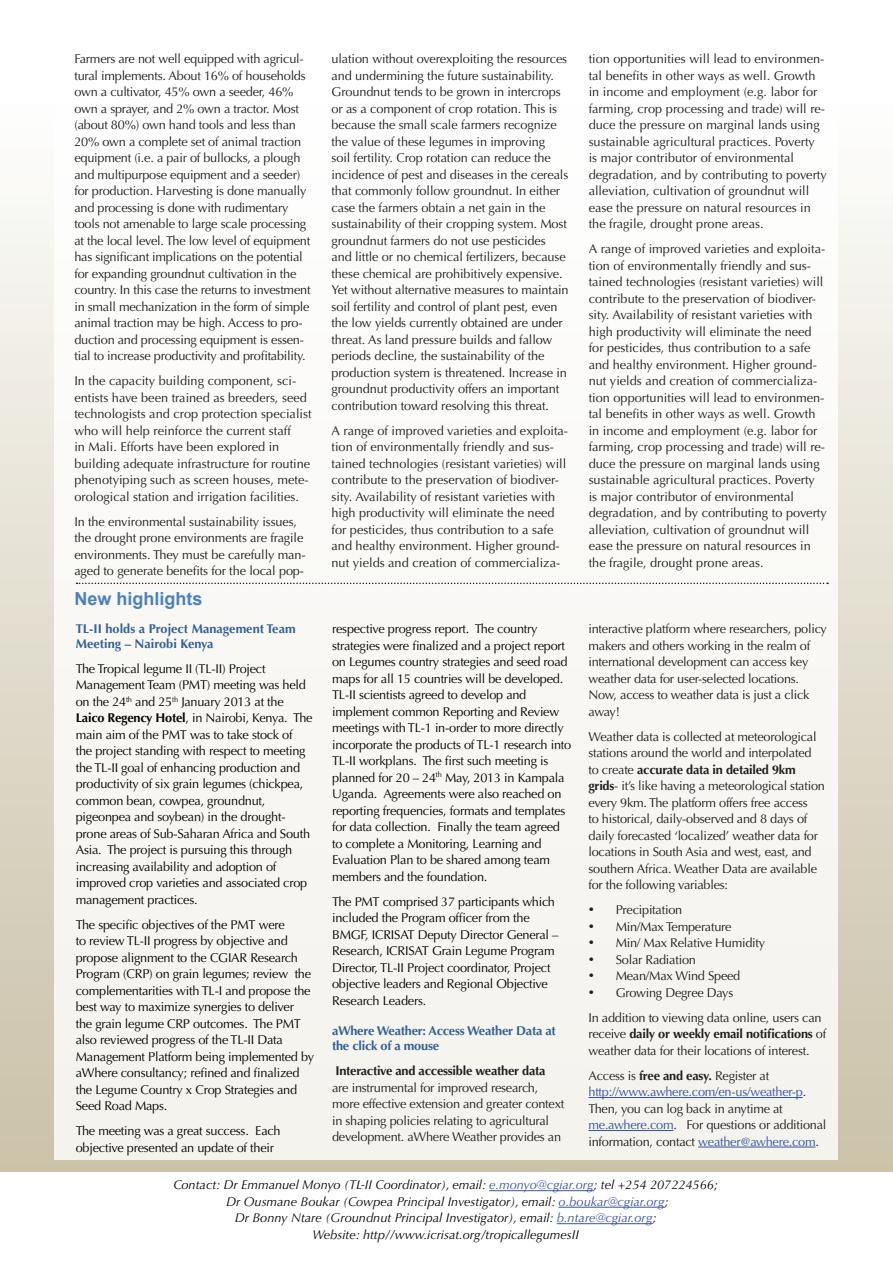
<style>
.page{position:relative;width:893px;height:1263px;background:#fff}
.page>*{position:absolute;margin:0;border:0;box-sizing:border-box;transform-origin:0 0}
.t1{font:700 18px "Arial";color:#4a81bf}
.t2{font:12.75px/16.5px "Optima LT Std";letter-spacing:-.01em;color:#231f20}
.t3{font:12.75px/16.5px "Optima LT Std";letter-spacing:-.02em;color:#040503}
.t4{font:italic 12.75px/16.5px "Optima LT Std";color:#040503;text-align:center}
.t5{font:700 12.75px/14.7px "Optima LT Std";color:#346093}
.t6{font:700 12.75px/14.7px "Optima LT Std";letter-spacing:-.02em;color:#346093}
.t7{font:700 12.75px "Optima LT Std";letter-spacing:-.02em;color:#231f20}
.s1{font-weight:700}
.s2{color:#3853a3}
</style>
<div class="page">
<div style="left:0;top:0;width:893px;height:1171px;background:linear-gradient(to bottom,#fff,#c9c0a6)"></div>
<div style="left:54px;top:33px;width:783px;height:1127px;background:#f9f8f6"></div>
<hr style="left:588px;top:1097px;width:215px;height:1px;background:#3853a3">
<hr style="left:588px;top:1130px;width:85px;height:1px;background:#3853a3">
<hr style="left:698px;top:1147px;width:117px;height:1px;background:#3853a3">
<svg style="left:77px;top:583px;width:751px;height:1px"></svg>
<hr style="left:489px;top:1190px;width:105px;height:1px;background:#3853a3">
<hr style="left:559px;top:1207px;width:105px;height:1px;background:#3853a3">
<hr style="left:557px;top:1223px;width:95px;height:1px;background:#3853a3">
<p class="t2" style="left:74px;top:51px;width:238px">Farmers are not well equipped with agricul&shy;tural implements. About 16% of households own a cultivator, 45% own a seeder, 46% own a sprayer, and 2% own a tractor. Most (about 80%) own hand tools and less than 20% own a complete set of animal traction equipment (i.e. a pair of bullocks, a plough and multipurpose equipment and a seeder) for production. Harvesting is done manually and processing is done with rudimentary tools not amenable to large scale processing at the local level. The low level of equipment has significant implications on the potential for expanding groundnut cultivation in the country. In this case the returns to investment in small mechanization in the form of simple animal traction may be high. Access to pro&shy;duction and processing equipment is essen&shy;tial to increase productivity and profitability.</p>
<p class="t2" style="left:74px;top:373px;width:239px">In the capacity building component, sci&shy;entists have been trained as breeders, seed technologists and crop protection specialist who will help reinforce the current staff<br>in Mali. Efforts have been explored in building adequate infrastructure for routine phenotyiping such as screen houses, mete&shy;orological station and irrigation facilities.</p>
<p class="t2" style="left:74px;top:513px;width:233px">In the environmental sustainability issues, the drought prone environments are fragile environments. They must be carefully man&shy;aged to generate benefits for the local pop-</p>
<h1 class="t1" style="left:74px;top:587px;width:130px">New highlights</h1>
<p class="t5" style="left:76px;top:621px;width:221px">TL-II holds a Project Management Team<br>Meeting – Nairobi Kenya</p>
<p class="t3" style="left:76px;top:660px;width:238px">The Tropical legume II (TL-II) Project Management Team (PMT) meeting was held on the 24<sup>th</sup> and 25<sup>th</sup> January 2013 at the <span class="s1">Laico Regency Hotel</span>, in Nairobi, Kenya. The main aim of the PMT was to take stock of<br>the project standing with respect to meeting the TL-II goal of enhancing production and productivity of six grain legumes (chickpea, common bean, cowpea, groundnut, pigeonpea and soybean) in the drought&shy;prone areas of Sub-Saharan Africa and South Asia. The project is pursuing this through increasing availability and adoption of improved crop varieties and associated crop management practices.</p>
<p class="t3" style="left:76px;top:916px;width:240px">The specific objectives of the PMT were<br>to review TL-II progress by objective and propose alignment to the CGIAR Research Program (CRP) on grain legumes; review the complementarities with TL-I and propose the best way to maximize synergies to deliver<br>the grain legume CRP outcomes. The PMT also reviewed progress of the TL-II Data Management Platform being implemented by aWhere consultancy; refined and finalized the Legume Country x Crop Strategies and Seed Road Maps.</p>
<p class="t3" style="left:76px;top:1123px;width:206px">The meeting was a great success. Each objective presented an update of their</p>
<p class="t2" style="left:332px;top:51px;width:239px">ulation without overexploiting the resources and undermining the future sustainability.<br>Groundnut tends to be grown in intercrops or as a component of crop rotation. This is because the small scale farmers recognize the value of these legumes in improving<br>soil fertility. Crop rotation can reduce the incidence of pest and diseases in the cereals that commonly follow groundnut. In either case the farmers obtain a net gain in the sustainability of their cropping system. Most groundnut farmers do not use pesticides and little or no chemical fertilizers, because these chemical are prohibitively expensive.<br>Yet without alternative measures to maintain soil fertility and control of plant pest, even the low yields currently obtained are under threat. As land pressure builds and fallow periods decline, the sustainability of the production system is threatened. Increase in groundnut productivity offers an important contribution toward resolving this threat.</p>
<p class="t2" style="left:332px;top:422px;width:238px">A range of improved varieties and exploita&shy;tion of environmentally friendly and sus&shy;tained technologies (resistant varieties) will contribute to the preservation of biodiver&shy;sity. Availability of resistant varieties with high productivity will eliminate the need for pesticides, thus contribution to a safe and healthy environment. Higher ground&shy;nut yields and creation of commercializa-</p>
<p class="t2" style="left:589px;top:51px;width:240px">tion opportunities will lead to environmen&shy;tal benefits in other ways as well. Growth in income and employment (e.g. labor for farming, crop processing and trade) will re&shy;duce the pressure on marginal lands using sustainable agricultural practices. Poverty<br>is major contributor of environmental degradation, and by contributing to poverty alleviation, cultivation of groundnut will ease the pressure on natural resources in the fragile, drought prone areas.</p>
<p class="t2" style="left:589px;top:241px;width:240px">A range of improved varieties and exploita&shy;tion of environmentally friendly and sus&shy;tained technologies (resistant varieties) will contribute to the preservation of biodiver&shy;sity. Availability of resistant varieties with high productivity will eliminate the need for pesticides, thus contribution to a safe and healthy environment. Higher ground&shy;nut yields and creation of commercializa&shy;tion opportunities will lead to environmen&shy;tal benefits in other ways as well. Growth in income and employment (e.g. labor for farming, crop processing and trade) will re&shy;duce the pressure on marginal lands using sustainable agricultural practices. Poverty<br>is major contributor of environmental degradation, and by contributing to poverty alleviation, cultivation of groundnut will ease the pressure on natural resources in the fragile, drought prone areas.</p>
<p class="t3" style="left:332px;top:621px;width:241px">respective progress report. The country strategies were finalized and a project report on Legumes country strategies and seed road maps for all 15 countries will be developed.<br>TL-II scientists agreed to develop and implement common Reporting and Review meetings with TL-1 in-order to more directly incorporate the products of TL-1 research into TL-II workplans. The first such meeting is planned for 20 – 24<sup>th</sup> May, 2013 in Kampala Uganda. Agreements were also reached on reporting frequencies, formats and templates for data collection. Finally the team agreed to complete a Monitoring, Learning and Evaluation Plan to be shared among team members and the foundation.</p>
<p class="t3" style="left:332px;top:893px;width:228px">The PMT comprised 37 participants which included the Program officer from the BMGF, ICRISAT Deputy Director General – Research, ICRISAT Grain Legume Program Director, TL-II Project coordinator, Project objective leaders and Regional Objective Research Leaders.</p>
<p class="t6" style="left:332px;top:1024px;width:225px">aWhere Weather: Access Weather Data at the click of a mouse</p>
<p class="t7" style="left:335px;top:1063px;width:212px">Interactive and accessible weather data</p>
<p class="t2" style="left:332px;top:1079px;width:234px">are instrumental for improved research, more effective extension and greater context in shaping policies relating to agricultural development. aWhere Weather provides an</p>
<p class="t2" style="left:588px;top:621px;width:240px">interactive platform where researchers, policy makers and others working in the realm of international development can access key weather data for user-selected locations.<br>Now, access to weather data is just a click away!</p>
<p class="t2" style="left:588px;top:728px;width:238px">Weather data is collected at meteorological stations around the world and interpolated to create <span class="s1">accurate data in detailed 9km grids</span>- it’s like having a meteorological station every 9km. The platform offers free access<br>to historical, daily-observed and 8 days of daily forecasted ‘localized’ weather data for locations in South Asia and west, east, and southern Africa. Weather Data are available for the following variables:</p>
<p class="t2" style="left:588px;top:902px;width:95px">• Precipitation</p>
<p class="t2" style="left:588px;top:918px;width:145px">• Min/Max Temperature</p>
<p class="t2" style="left:588px;top:935px;width:178px">• Min/ Max Relative Humidity</p>
<p class="t2" style="left:588px;top:951px;width:109px">• Solar Radiation</p>
<p class="t2" style="left:588px;top:968px;width:153px">• Mean/Max Wind Speed</p>
<p class="t2" style="left:588px;top:980px;width:235px;line-height:25px">• Growing Degree Days<br>In addition to viewing data online, users can</p>
<p class="t2" style="left:588px;top:1026px;width:239px">receive <span class="s1">daily or weekly email notifications</span> of weather data for their locations of interest.</p>
<p class="t2" style="left:588px;top:1067px;width:239px">Access is <span class="s1">free and easy.</span> Register at <span class="s2">http://www.awhere.com/en-us/weather-p</span>.<br>Then, you can log back in anytime at <span class="s2">me.awhere.com</span>. For questions or additional information, contact <span class="s2">weather@awhere.com</span>.</p>
<p class="t4" style="left:173px;top:1177px;width:546px">Contact: Dr Emmanuel Monyo (TL-II Coordinator), email: <span class="s2">e.monyo@cgiar.org</span>; tel +254 207224566; Dr Ousmane Boukar (Cowpea Principal Investigator), email: <span class="s2">o.boukar@cgiar.org</span>;<br>Dr Bonny Ntare (Groundnut Principal Investigator), email: <span class="s2">b.ntare@cgiar.org</span>;<br>Website: http//www.icrisat.org/tropicallegumesII</p>
</div>
